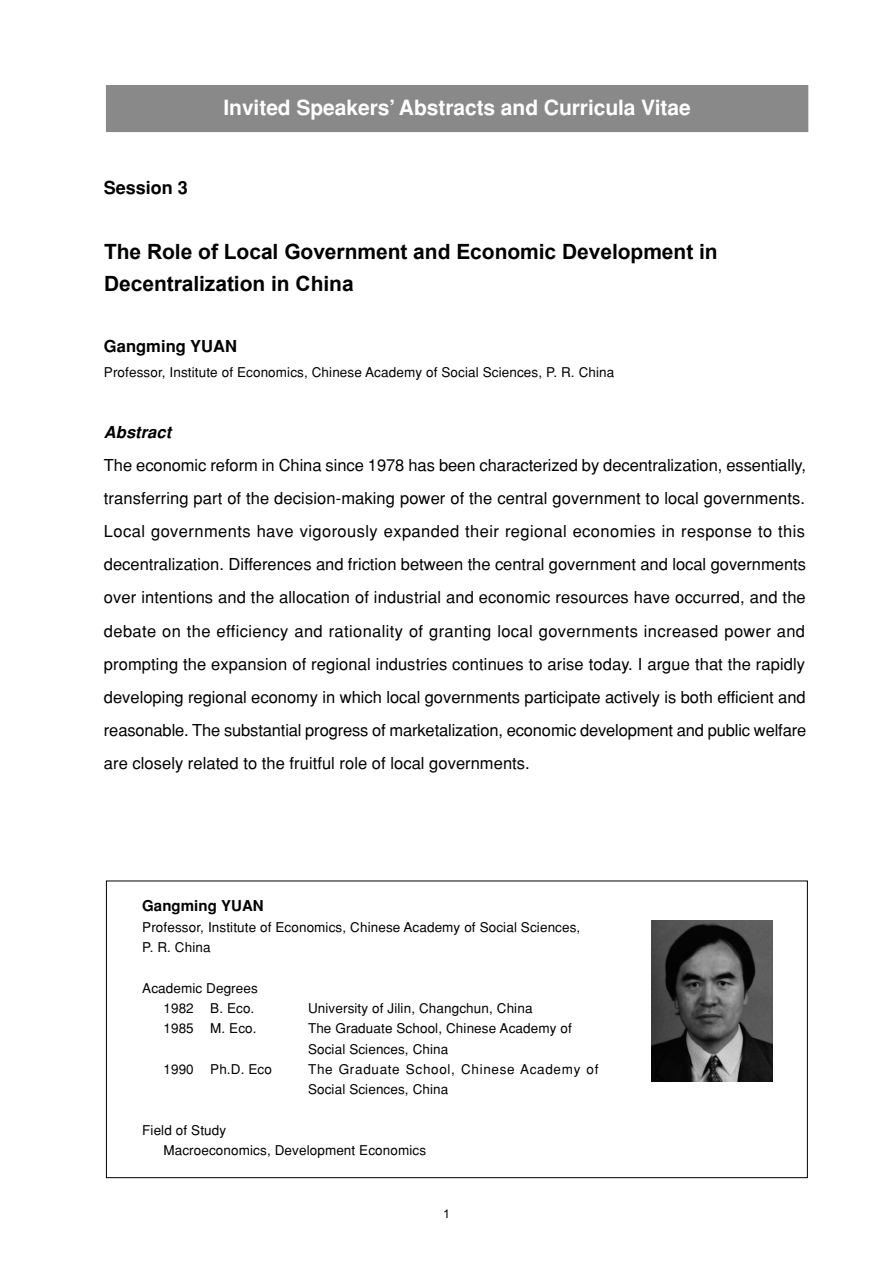
<style>
.page{position:relative;width:893px;height:1263px;background:#fff}
.page>*{position:absolute;margin:0;border:0;box-sizing:border-box;transform-origin:0 0}
.t1{font:700 21px/31.5px "Arial";letter-spacing:-.005em;color:#000}
.t2{font:700 21px/31.5px "Helvetica";letter-spacing:-.005em;color:#000}
.t3{font:700 21px "Helvetica";letter-spacing:-.005em;color:#fff}
.t4{font:700 18px "Helvetica";color:#000}
.t5{font:16.5px/33px "Helvetica";letter-spacing:.005em;color:#000;text-align:justify}
.t6{font:700 16.5px "Helvetica";letter-spacing:.005em;color:#000}
.t7{font:italic 700 16.5px "Helvetica";color:#000}
.t8{font:700 15px "Helvetica";letter-spacing:.005em;color:#000}
.t9{font:13.5px/20.2px "Helvetica";letter-spacing:.01em;color:#000}
.t10{font:13.5px "Helvetica";letter-spacing:.05em;color:#000}
.t11{font:12px "Arial";color:#000}
</style>
<div class="page">
<div style="left:106px;top:85px;width:702px;height:47px;background:#898989"></div>
<img style="left:652px;top:921px;width:121px;height:160px">
<p class="t4" style="left:104px;top:177px;width:86px">Session 3</p>
<p class="t3" style="left:223px;top:96px;width:469px">Invited Speakers’ Abstracts and Curricula Vitae</p>
<p class="t2" style="left:104px;top:232px;width:596px">The Role of Local Government in Economic Development in<br>Decentralization in China</p>
<p class="t1" style="left:104px;top:237px;width:615px">The Role of Local Government and Economic Development in<br>Decentralization in China</p>
<p class="t6" style="left:104px;top:337px;width:135px">Gangming YUAN</p>
<p class="t9" style="left:104px;top:362px;width:512px">Professor, Institute of Economics, Chinese Academy of Social Sciences R.P, . China</p>
<p class="t7" style="left:104px;top:423px;width:73px">Abstract</p>
<p class="t5" style="left:104px;top:449px;width:704px">The economic reform in China since 1978 has been characterized by decentralization, essentially, transferring part of the decision-making power of the central government to local governments.<br>Local governments have vigorously expanded their regional economies in response to this decentralization. Differences and friction between the central government and local governments over intentions and the allocation of industrial and economic resources have occurred, and the debate on the efficiency and rationality of granting local governments increased power and prompting the expansion of regional industries continues to arise today I. argue that the rapidly developing regional economy in which local governments participate actively is both efficient and reasonable. The substantial progress of marketalization, economic development and public welfare are closely related to the fruitful role of local governments.</p>
<p class="t8" style="left:142px;top:897px;width:123px">Gangming YUAN</p>
<p class="t9" style="left:142px;top:917px;width:440px">Professor, Institute of Economics, Chinese Academy of Social Sciences,<br>R.P . China</p>
<p class="t9" style="left:142px;top:978px;width:117px">Academic Degrees</p>
<p class="t9" style="left:308px;top:998px;width:226px">University of Jilin, Changchun, China</p>
<p class="t9" style="left:210px;top:998px;width:46px">B. Eco.</p>
<p class="t9" style="left:163px;top:998px;width:32px">1982</p>
<p class="t9" style="left:163px;top:1018px;width:32px">1985</p>
<p class="t9" style="left:163px;top:1059px;width:32px">1990</p>
<p class="t9" style="left:210px;top:1018px;width:48px">M. Eco.</p>
<p class="t9" style="left:210px;top:1059px;width:63px">Ph D. . Eco</p>
<p class="t9" style="left:308px;top:1018px;width:265px">The Graduate School, Chinese Academy of</p>
<p class="t9" style="left:308px;top:1039px;width:142px">Social Sciences, China</p>
<p class="t10" style="left:339px;top:1061px;width:63px">Graduate</p>
<p class="t10" style="left:461px;top:1061px;width:121px">Chinese Academy</p>
<p class="t9" style="left:406px;top:1059px;width:51px">School,</p>
<p class="t9" style="left:586px;top:1059px;width:13px">of</p>
<p class="t9" style="left:308px;top:1059px;width:26px">The</p>
<p class="t9" style="left:308px;top:1079px;width:142px">Social Sciences, China</p>
<p class="t9" style="left:163px;top:1119px;width:264px;text-indent:-21px">Field of Study<br>Macroeconomics, Development Economics</p>
<p class="t11" style="left:443px;top:1206px;width:8px">1</p>
</div>
